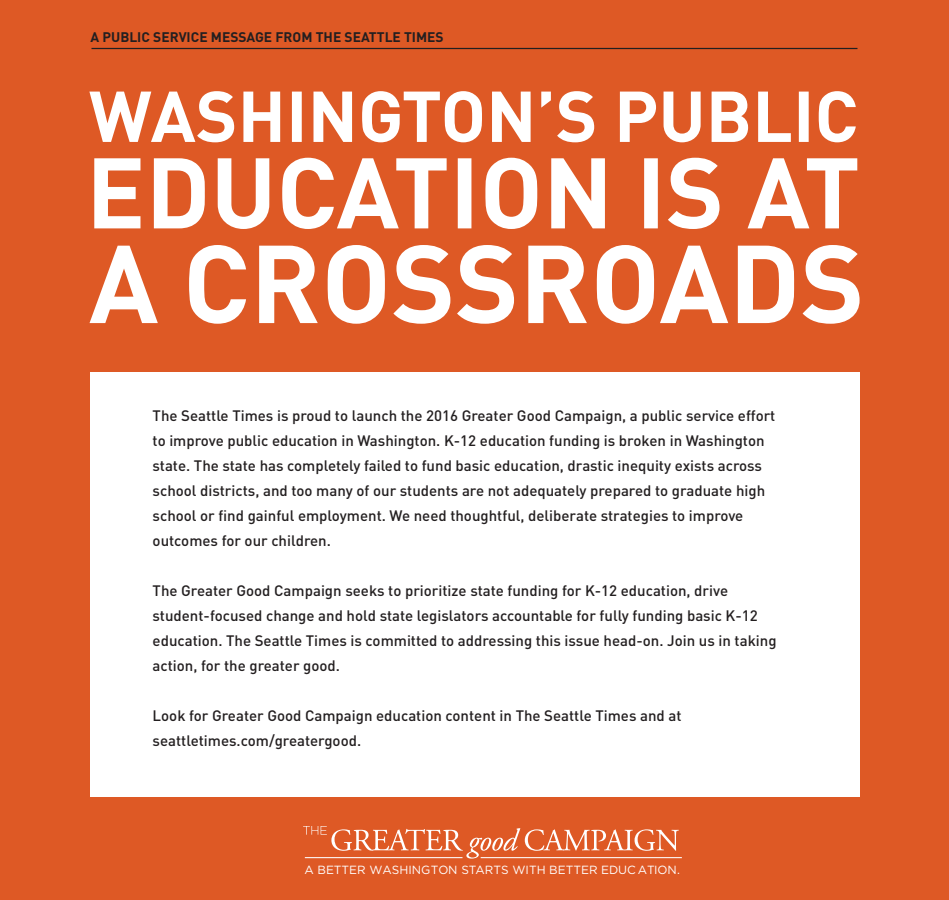
<style>
.page{position:relative;width:949px;height:900px;background:#de5925}
.page>*{position:absolute;margin:0;border:0;box-sizing:border-box;transform-origin:0 0}
.t1{font:500 15px/25px "DIN Pro";color:#231f20}
.t2{font:700 13.75px "DIN Pro";color:#231f20}
.t3{font:11.88px "Gotham";color:#fff}
</style>
<div class="page">
<div style="left:90px;top:372px;width:769px;height:425px;background:#fff"></div>
<svg style="left:94px;top:158px;width:763px;height:71px"></svg>
<svg style="left:89px;top:245px;width:770px;height:79px"></svg>
<svg style="left:89px;top:91px;width:766px;height:51px"></svg>
<hr style="left:91px;top:48px;width:766px;height:1px;background:#231f20">
<hr style="left:480px;top:857px;width:202px;height:1px;background:#fff">
<svg style="left:303px;top:826px;width:376px;height:33px"></svg>
<hr style="left:305px;top:857px;width:157px;height:1px;background:#fff">
<p class="t2" style="left:91px;top:27px;width:355px">A PUBLIC SERVICE MESSAGE FROM THE SEATTLE TIMES</p>
<p class="t1" style="left:153px;top:402px;width:624px">The Seattle Times is proud to launch the 2016 Greater Good Campaign, a public service effort to improve public education in Washington. K-12 education funding is broken in Washington state. The state has completely failed to fund basic education, drastic inequity exists across school districts, and too many of our students are not adequately prepared to graduate high school or find gainful employment. We need thoughtful, deliberate strategies to improve outcomes for our children.</p>
<p class="t1" style="left:153px;top:577px;width:625px">The Greater Good Campaign seeks to prioritize state funding for K-12 education, drive student-focused change and hold state legislators accountable for fully funding basic K-12 education. The Seattle Times is committed to addressing this issue head-on. Join us in taking action, for the greater good.</p>
<p class="t1" style="left:153px;top:702px;width:530px">Look for Greater Good Campaign education content in The Seattle Times and at</p>
<p class="t1" style="left:153px;top:727px;width:210px">seattletimes.com/greatergood.</p>
<p class="t3" style="left:304px;top:863px;width:377px">A BETTER WASHINGTON STARTS WITH BETTER EDUC ATION.</p>
</div>
